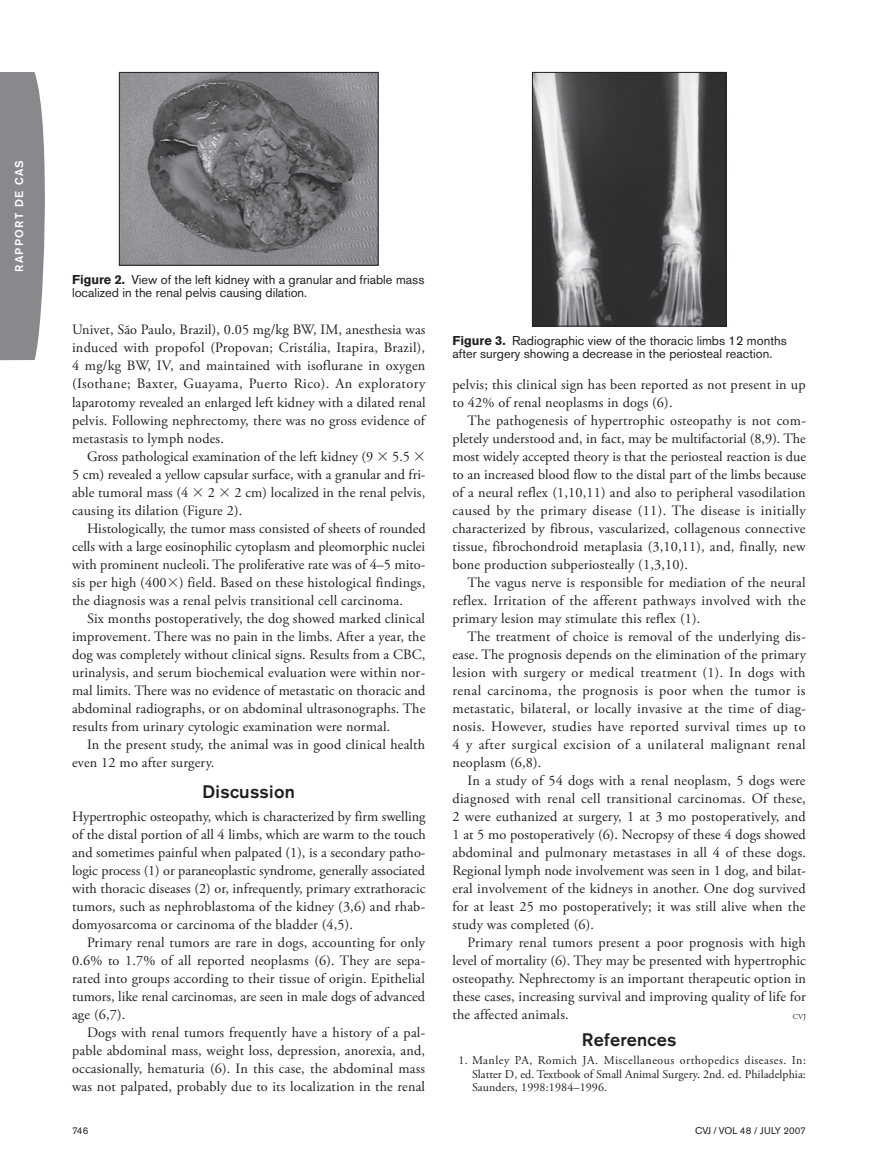
<style>
.page{position:relative;width:878px;height:1175px;background:#fff}
.page>*{position:absolute;margin:0;border:0;box-sizing:border-box;transform-origin:0 0}
.t1{font:500 18px "Akzidenz Grotesk BE";letter-spacing:.015em;color:#231f20}
.t2{font:14.25px/18px "Adobe Garamond Pro";letter-spacing:.01em;color:#231f20;text-align:justify}
.t3{font:12.75px/13.5px "Akzidenz Grotesk BE";color:#231f20}
.t4{font:12px/13.5px "Adobe Garamond Pro";letter-spacing:.005em;color:#231f20;text-align:justify}
.t5{font:500 11.25px "Akzidenz Grotesk BE";letter-spacing:.115em;color:#fff}
.t6{font:9.75px "Akzidenz Grotesk BE";color:#231f20}
.t7{font:7.5px "Adobe Garamond Pro";color:#231f20}
.s1{font-weight:700}
.s2{font-family:"Mathematical Pi One"}
</style>
<div class="page">
<div style="left:0;top:72px;width:45px;height:288px;background:#87898c"></div>
<img style="left:121px;top:74px;width:255px;height:190px">
<div style="left:119px;top:72px;width:259px;height:194px;border:1px solid #231f20"></div>
<img style="left:534px;top:74px;width:190px;height:250px">
<div style="left:532px;top:72px;width:194px;height:254px;border:1px solid #231f20"></div>
<p class="t5" style="left:12px;top:272px;width:113px;rotate:-90deg">RAPPORT DE CAS</p>
<p class="t3" style="left:72px;top:273px;width:354px"><span class="s1">Figure 2.</span> View of the left kidney with a granular and friable mass localized in the renal pelvis causing dilation.</p>
<p class="t2" style="left:72px;top:321px;width:355px">Univet, São Paulo, Brazil), 0.05 mg/kg BW, IM, anesthesia was induced with propofol (Propovan; Cristália, Itapira, Brazil), 4 mg/kg BW, IV, and maintained with isoflurane in oxygen (Isothane; Baxter, Guayama, Puerto Rico). An exploratory laparotomy revealed an enlarged left kidney with a dilated renal pelvis. Following nephrectomy, there was no gross evidence of metastasis to lymph nodes.</p>
<p class="t2" style="left:72px;top:447px;width:355px;text-indent:15px">Gross pathological examination of the left kidney (9 <span class="s2">3</span> 5.5 <span class="s2">3<br></span>5 cm) revealed a yellow capsular surface, with a granular and fri&shy;able tumoral mass (4 <span class="s2">3</span> 2 <span class="s2">3</span> 2 cm) localized in the renal pelvis, causing its dilation (Figure 2).</p>
<p class="t2" style="left:72px;top:519px;width:355px;text-indent:15px">Histologically, the tumor mass consisted of sheets of rounded cells with a large eosinophilic cytoplasm and pleomorphic nuclei with prominent nucleoli. The proliferative rate was of 4–5 mito&shy;sis per high (400<span class="s2">3</span>) field. Based on these histological findings, the diagnosis was a renal pelvis transitional cell carcinoma.</p>
<p class="t2" style="left:72px;top:609px;width:355px;text-indent:15px">Six months postoperatively, the dog showed marked clinical improvement. There was no pain in the limbs. After a year, the dog was completely without clinical signs. Results from a CBC, urinalysis, and serum biochemical evaluation were within nor&shy;mal limits. There was no evidence of metastatic on thoracic and abdominal radiographs, or on abdominal ultrasonographs. The results from urinary cytologic examination were normal.</p>
<p class="t2" style="left:72px;top:735px;width:354px;text-indent:15px">In the present study, the animal was in good clinical health even 12 mo after surgery.</p>
<p class="t1" style="left:203px;top:780px;width:94px">Discussion</p>
<p class="t2" style="left:72px;top:807px;width:355px">Hypertrophic osteopathy, which is characterized by firm swelling of the distal portion of all 4 limbs, which are warm to the touch and sometimes painful when palpated (1), is a secondary patho&shy;logic process (1) or paraneoplastic syndrome, generally associated with thoracic diseases (2) or, infrequently, primary extrathoracic tumors, such as nephroblastoma of the kidney (3,6) and rhab&shy;domyosarcoma or carcinoma of the bladder (4,5).</p>
<p class="t2" style="left:72px;top:933px;width:355px;text-indent:15px">Primary renal tumors are rare in dogs, accounting for only 0.6% to 1.7% of all reported neoplasms (6). They are sepa&shy;rated into groups according to their tissue of origin. Epithelial tumors, like renal carcinomas, are seen in male dogs of advanced age (6,7).</p>
<p class="t2" style="left:72px;top:1023px;width:355px;text-indent:15px">Dogs with renal tumors frequently have a history of a pal&shy;pable abdominal mass, weight loss, depression, anorexia, and, occasionally, hematuria (6). In this case, the abdominal mass was not palpated, probably due to its localization in the renal</p>
<p class="t3" style="left:452px;top:333px;width:336px"><span class="s1">Figure 3.</span> Radiographic view of the thoracic limbs 12 months after surgery showing a decrease in the periosteal reaction.</p>
<p class="t2" style="left:452px;top:376px;width:354px">pelvis; this clinical sign has been reported as not present in up to 42% of renal neoplasms in dogs (6).</p>
<p class="t2" style="left:452px;top:412px;width:355px;text-indent:15px">The pathogenesis of hypertrophic osteopathy is not com&shy;pletely understood and, in fact, may be multifactorial (8,9). The most widely accepted theory is that the periosteal reaction is due to an increased blood flow to the distal part of the limbs because of a neural reflex (1,10,11) and also to peripheral vasodilation caused by the primary disease (11). The disease is initially characterized by fibrous, vascularized, collagenous connective tissue, fibrochondroid metaplasia (3,10,11), and, finally, new bone production subperiosteally (1,3,10).</p>
<p class="t2" style="left:452px;top:574px;width:354px;text-indent:15px">The vagus nerve is responsible for mediation of the neural reflex. Irritation of the afferent pathways involved with the primary lesion may stimulate this reflex (1).</p>
<p class="t2" style="left:452px;top:628px;width:355px;text-indent:15px">The treatment of choice is removal of the underlying dis&shy;ease. The prognosis depends on the elimination of the primary lesion with surgery or medical treatment (1). In dogs with renal carcinoma, the prognosis is poor when the tumor is metastatic, bilateral, or locally invasive at the time of diag&shy;nosis. However, studies have reported survival times up to 4 y after surgical excision of a unilateral malignant renal neoplasm (6,8).</p>
<p class="t2" style="left:452px;top:772px;width:355px;text-indent:15px">In a study of 54 dogs with a renal neoplasm, 5 dogs were diagnosed with renal cell transitional carcinomas. Of these, 2 were euthanized at surgery, 1 at 3 mo postoperatively, and 1 at 5 mo postoperatively (6). Necropsy of these 4 dogs showed abdominal and pulmonary metastases in all 4 of these dogs.<br>Regional lymph node involvement was seen in 1 dog, and bilat&shy;eral involvement of the kidneys in another. One dog survived for at least 25 mo postoperatively; it was still alive when the study was completed (6).</p>
<p class="t2" style="left:452px;top:934px;width:355px;text-indent:15px">Primary renal tumors present a poor prognosis with high level of mortality (6). They may be presented with hypertrophic osteopathy. Nephrectomy is an important therapeutic option in these cases, increasing survival and improving quality of life for the affected animals.</p>
<p class="t7" style="left:792px;top:1012px;width:15px">CVJ</p>
<p class="t1" style="left:582px;top:1028px;width:96px">References</p>
<p class="t4" style="left:472px;top:1054px;width:335px;text-indent:-13px">1. Manley PA, Romich JA. Miscellaneous orthopedics diseases. In:<br>Slatter D, ed. Textbook of Small Animal Surgery. 2nd. ed. Philadelphia:<br>Saunders, 1998:1984–1996.</p>
<p class="t6" style="left:72px;top:1125px;width:18px">746</p>
<p class="t6" style="left:695px;top:1125px;width:112px">CVJ / VOL 48 / JULY 2007</p>
</div>
